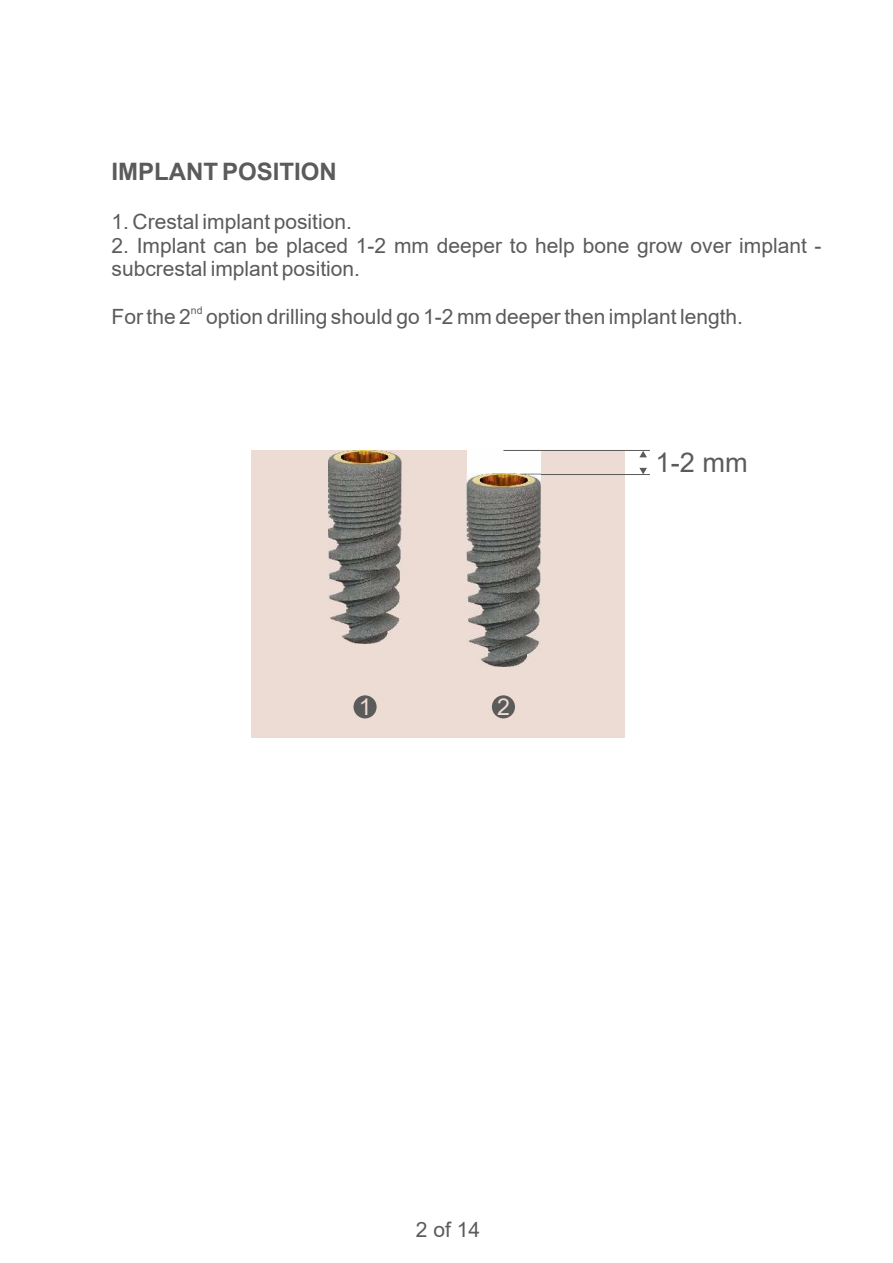
<style>
.page{position:relative;width:893px;height:1263px;background:#fff}
.page>*{position:absolute;margin:0;border:0;box-sizing:border-box;transform-origin:0 0}
.t1{font:27.15px "Arial";color:#5b5b5b}
.t2{font:700 24px "Arial";color:#5b5b5b}
.t3{font:23.25px "Arial";color:#eddcd3}
.t4{font:21px/24px "Arial";color:#5b5b5b}
.t5{font:10.5px "Arial";color:#5b5b5b}
</style>
<div class="page">
<div style="left:252px;top:450px;width:373px;height:287px;background:#eddcd3"></div>
<div style="left:467px;top:448px;width:73px;height:38px;background:#fefefe"></div>
<img style="left:328px;top:450px;width:74px;height:194px">
<hr style="left:503px;top:450px;width:147px;height:1px;background:#5b5b5b">
<hr style="left:503px;top:474px;width:147px;height:1px;background:#5b5b5b">
<img style="left:467px;top:473px;width:73px;height:194px">
<svg style="left:639px;top:451px;width:8px;height:6px"></svg>
<svg style="left:639px;top:468px;width:8px;height:6px"></svg>
<div style="left:354px;top:695px;width:23px;height:23px;background:#5b5b5b;border-radius:50%"></div>
<div style="left:492px;top:695px;width:23px;height:23px;background:#5b5b5b;border-radius:50%"></div>
<p class="t2" style="left:112px;top:163px;width:227px">IMPLANT POSITION</p>
<p class="t4" style="left:112px;top:211px;width:242px">1. Crestal implant position.</p>
<p class="t4" style="left:112px;top:235px;width:712px">2. Implant can be placed 1-2 mm deeper to help bone grow over implant - subcrestal implant position.</p>
<p class="t5" style="left:191px;top:306px;width:13px">nd</p>
<p class="t4" style="left:112px;top:307px;width:633px">For the 2 option drilling should go 1-2 mm deeper then implant length.</p>
<p class="t3" style="left:359px;top:698px;width:14px">1</p>
<p class="t3" style="left:497px;top:698px;width:14px">2</p>
<p class="t1" style="left:656px;top:452px;width:94px">1-2 mm</p>
<p class="t4" style="left:416px;top:1220px;width:66px">2 of 14</p>
</div>
